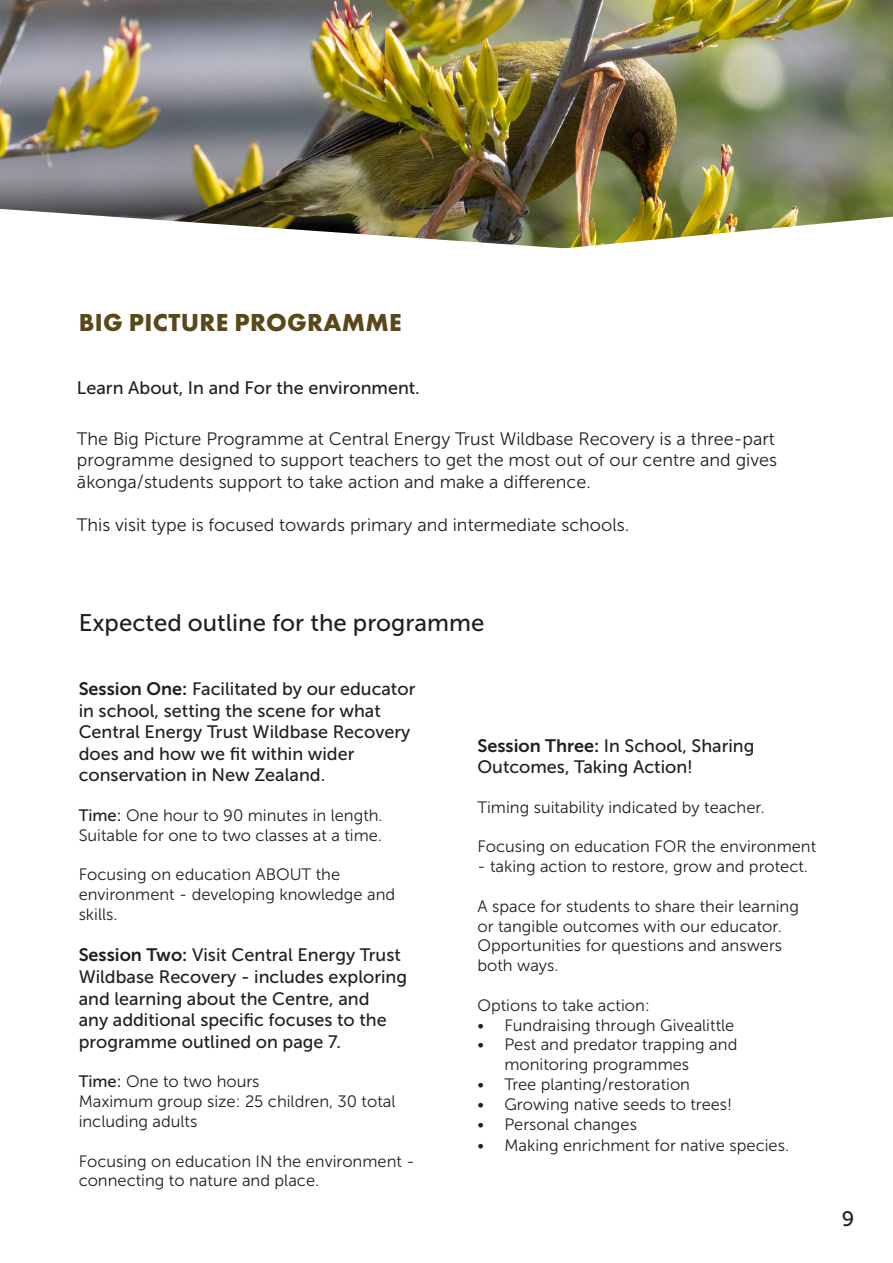
<style>
.page{position:relative;width:893px;height:1263px;background:#fff}
.page>*{position:absolute;margin:0;border:0;box-sizing:border-box;transform-origin:0 0}
.Paragraph_Style_2{font:700 25.5px "Futura PT";letter-spacing:.01em;color:#5a471a}
.Paragraph_Style_1{font:24px "Museo Sans 500";color:#231f20}
.t1{font:21px "Museo Sans 500";color:#231f20}
.Body_Text{font:18px/21.6px "Museo Sans 500";color:#231f20}
.Body_Text-2{font:18px/21.6px "Museo Sans 300";color:#231f20;text-align:justify}
.Paragraph_Style_1-2{font:18px "Museo Sans 500";color:#231f20}
.Body_Text-3{font:16.5px/19.8px "Museo Sans 300";color:#231f20}
.s1{font-family:"Museo Sans 700"}
.s2{font-family:"Museo Sans 500"}
</style>
<div class="page">
<img style="left:0;top:0;width:893px;height:217px">
<img style="left:0;top:209px;width:598px;height:38px">
<img style="left:537px;top:217px;width:352px;height:32px">
<p class="Paragraph_Style_2" style="left:79px;top:306px;width:324px">BIG PICTURE PROGRAMME</p>
<p class="Paragraph_Style_1-2" style="left:77px;top:378px;width:344px">Learn About, In and For the environment.</p>
<p class="Body_Text-2" style="left:77px;top:428px;width:701px">The Big Picture Programme at Central Energy Trust Wildbase Recovery is a three-part programme designed to support teachers to get the most out of our centre and gives ākonga/students support to take action and make a difference.</p>
<p class="Body_Text-2" style="left:77px;top:514px;width:554px">This visit type is focused towards primary and intermediate schools.</p>
<p class="Paragraph_Style_1" style="left:79px;top:610px;width:407px">Expected outline for the programme</p>
<p class="Body_Text" style="left:79px;top:678px;width:338px"><span class="s1">Session One:</span> Facilitated by our educator in school, setting the scene for what Central Energy Trust Wildbase Recovery does and how we fit within wider conservation in New Zealand.</p>
<p class="Body_Text-3" style="left:79px;top:805px;width:306px"><span class="s2">Time:</span> One hour to 90 minutes in length.<br>Suitable for one to two classes at a time.</p>
<p class="Body_Text-3" style="left:79px;top:865px;width:318px">Focusing on education ABOUT the environment - developing knowledge and skills.</p>
<p class="Body_Text" style="left:79px;top:944px;width:330px"><span class="s1">Session Two:</span> Visit Central Energy Trust Wildbase Recovery - includes exploring and learning about the Centre, and<br>any additional specific focuses to the programme outlined on page 7.</p>
<p class="Body_Text-3" style="left:79px;top:1072px;width:182px"><span class="s2">Time:</span> One to two hours</p>
<p class="Body_Text-3" style="left:79px;top:1092px;width:318px">Maximum group size: 25 children, 30 total including adults</p>
<p class="Body_Text-3" style="left:79px;top:1151px;width:337px">Focusing on education IN the environment - connecting to nature and place.</p>
<p class="Body_Text" style="left:477px;top:735px;width:279px"><span class="s1">Session Three:</span> In School, Sharing<br>Outcomes, Taking Action!</p>
<p class="Body_Text-3" style="left:477px;top:797px;width:289px">Timing suitability indicated by teacher.</p>
<p class="Body_Text-3" style="left:477px;top:837px;width:340px">Focusing on education FOR the environment</p>
<p class="Body_Text-3" style="left:477px;top:857px;width:332px">- taking action to restore, grow and protect.</p>
<p class="Body_Text-3" style="left:477px;top:896px;width:323px">A space for students to share their learning or tangible outcomes with our educator.<br>Opportunities for questions and answers both ways.</p>
<p class="Body_Text-3" style="left:477px;top:995px;width:174px">Options to take action:</p>
<p class="Body_Text-3" style="left:477px;top:1015px;width:258px">• Fundraising through Givealittle</p>
<p class="Body_Text-3" style="left:504px;top:1035px;width:234px;text-indent:-27px">• Pest and predator trapping and monitoring programmes</p>
<p class="Body_Text-3" style="left:477px;top:1074px;width:214px">• Tree planting/restoration</p>
<p class="Body_Text-3" style="left:477px;top:1094px;width:256px">• Growing native seeds to trees!</p>
<p class="Body_Text-3" style="left:477px;top:1114px;width:161px">• Personal changes</p>
<p class="Body_Text-3" style="left:477px;top:1136px;width:313px">• Making enrichment for native species.</p>
<p class="t1" style="left:842px;top:1207px;width:14px">9</p>
</div>
